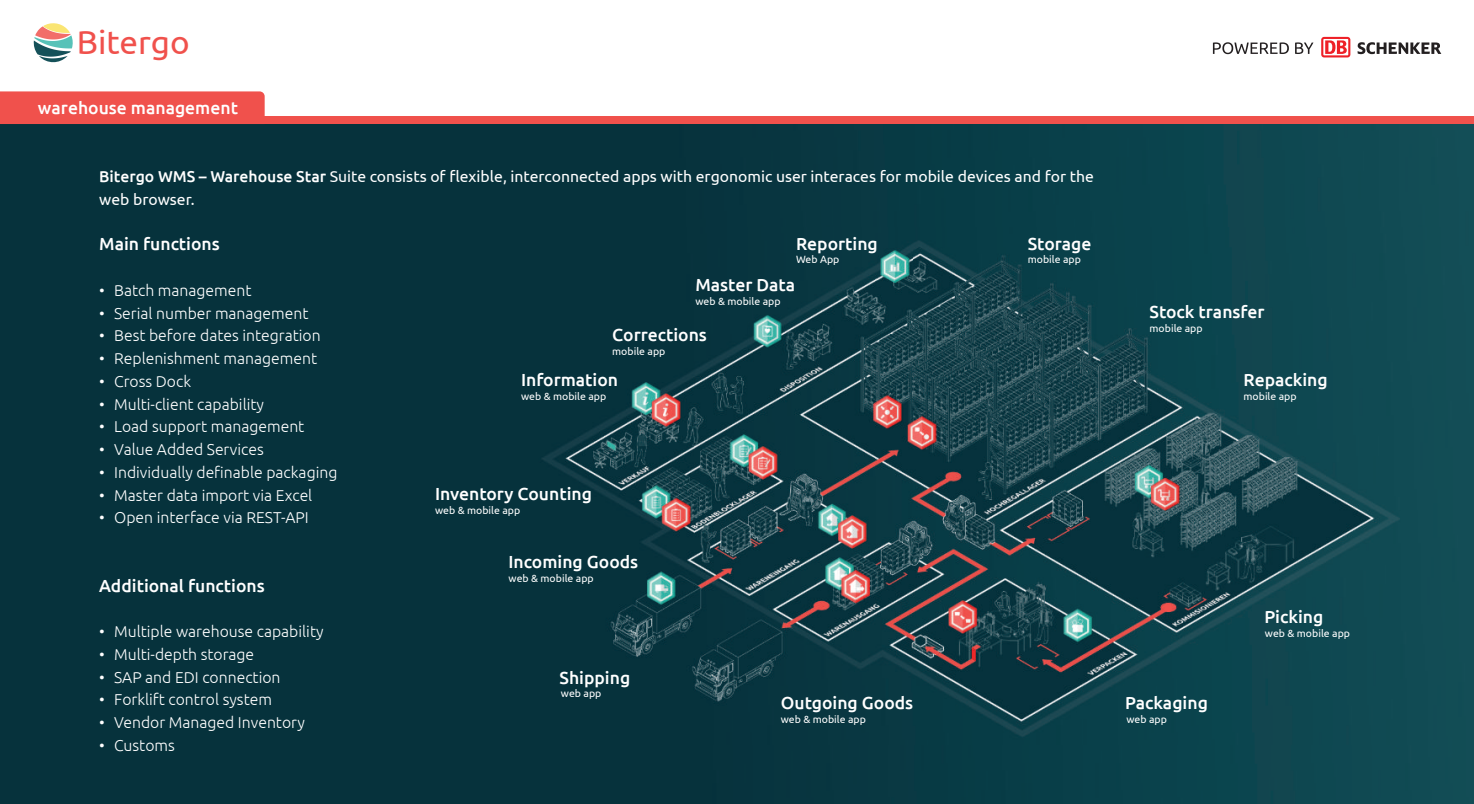
<style>
.page{position:relative;width:1474px;height:804px;background:#fff}
.page>*{position:absolute;margin:0;border:0;box-sizing:border-box;transform-origin:0 0}
.t1{font:33.25px "Ubuntu";color:#f0514c}
.t2{font:500 17.5px "Ubuntu";color:#fff}
.t3{font:300 15.75px "Ubuntu";color:#fff}
.t4{font:15.75px/22.8px "Ubuntu";color:#fff}
.t5{font:10.5px "Ubuntu";color:#fff}
.s1{font-weight:500}
</style>
<div class="page">
<img style="left:0;top:124px;width:1473px;height:680px">
<img style="left:525px;top:227px;width:916px;height:518px">
<img style="left:877px;top:248px;width:35px;height:37px">
<div style="left:0;top:91px;width:265px;height:25px;background:#f0514c"></div>
<div style="left:0;top:116px;width:1473px;height:8px;background:#f0514c"></div>
<svg style="left:33px;top:23px;width:40px;height:40px"></svg>
<svg style="left:1212px;top:42px;width:76px;height:12px"></svg>
<svg style="left:1295px;top:42px;width:18px;height:12px"></svg>
<svg style="left:1357px;top:42px;width:84px;height:12px"></svg>
<svg style="left:1321px;top:37px;width:29px;height:20px"></svg>
<h1 class="t1" style="left:77px;top:28px;width:115px">Bitergo</h1>
<p class="t2" style="left:38px;top:100px;width:201px">warehouse management</p>
<p class="t4" style="left:99px;top:166px;width:996px"><span class="s1">Bitergo WMS – Warehouse Star</span> Suite consists of flexible, interconnected apps with ergonomic user interaces for mobile devices and for the web browser.</p>
<p class="t2" style="left:99px;top:237px;width:122px">Main functions</p>
<p class="t3" style="left:99px;top:284px;width:154px">• Batch management</p>
<p class="t3" style="left:99px;top:306px;width:211px">• Serial number management</p>
<p class="t3" style="left:99px;top:329px;width:223px">• Best before dates integration</p>
<p class="t3" style="left:99px;top:352px;width:219px">• Replenishment management</p>
<p class="t3" style="left:99px;top:375px;width:93px">• Cross Dock</p>
<p class="t3" style="left:99px;top:397px;width:166px">• Multi-client capability</p>
<p class="t3" style="left:99px;top:420px;width:207px">• Load support management</p>
<p class="t3" style="left:99px;top:443px;width:166px">• Value Added Services</p>
<p class="t3" style="left:99px;top:466px;width:240px">• Individually definable packaging</p>
<p class="t3" style="left:99px;top:488px;width:215px">• Master data import via Excel</p>
<p class="t3" style="left:99px;top:511px;width:211px">• Open interface via REST-API</p>
<p class="t2" style="left:99px;top:578px;width:167px">Additional functions</p>
<p class="t3" style="left:99px;top:625px;width:226px">• Multiple warehouse capability</p>
<p class="t3" style="left:99px;top:648px;width:156px">• Multi-depth storage</p>
<p class="t3" style="left:99px;top:670px;width:183px">• SAP and EDI connection</p>
<p class="t3" style="left:99px;top:693px;width:174px">• Forklift control system</p>
<p class="t3" style="left:99px;top:716px;width:207px">• Vendor Managed Inventory</p>
<p class="t3" style="left:99px;top:739px;width:77px">• Customs</p>
<p class="t2" style="left:796px;top:236px;width:83px">Reporting</p>
<p class="t5" style="left:796px;top:255px;width:45px">Web App</p>
<p class="t2" style="left:695px;top:278px;width:101px">Master Data</p>
<p class="t5" style="left:695px;top:297px;width:87px">web &amp; mobile app</p>
<p class="t2" style="left:612px;top:328px;width:96px">Corrections</p>
<p class="t5" style="left:612px;top:347px;width:55px">mobile app</p>
<p class="t2" style="left:521px;top:372px;width:99px">Information</p>
<p class="t5" style="left:521px;top:392px;width:87px">web &amp; mobile app</p>
<p class="t2" style="left:435px;top:486px;width:158px">Inventory Counting</p>
<p class="t5" style="left:435px;top:505px;width:87px">web &amp; mobile app</p>
<p class="t2" style="left:508px;top:554px;width:131px">Incoming Goods</p>
<p class="t5" style="left:508px;top:574px;width:87px">web &amp; mobile app</p>
<p class="t2" style="left:559px;top:670px;width:72px">Shipping</p>
<p class="t5" style="left:561px;top:689px;width:42px">web app</p>
<p class="t2" style="left:780px;top:695px;width:134px">Outgoing Goods</p>
<p class="t5" style="left:780px;top:715px;width:87px">web &amp; mobile app</p>
<p class="t2" style="left:1027px;top:236px;width:65px">Storage</p>
<p class="t5" style="left:1027px;top:255px;width:55px">mobile app</p>
<p class="t2" style="left:1149px;top:304px;width:116px">Stock transfer</p>
<p class="t5" style="left:1149px;top:323px;width:55px">mobile app</p>
<p class="t2" style="left:1243px;top:372px;width:86px">Repacking</p>
<p class="t5" style="left:1243px;top:392px;width:55px">mobile app</p>
<p class="t2" style="left:1125px;top:695px;width:84px">Packaging</p>
<p class="t5" style="left:1126px;top:715px;width:42px">web app</p>
<p class="t2" style="left:1264px;top:609px;width:60px">Picking</p>
<p class="t5" style="left:1264px;top:628px;width:87px">web &amp; mobile app</p>
</div>
